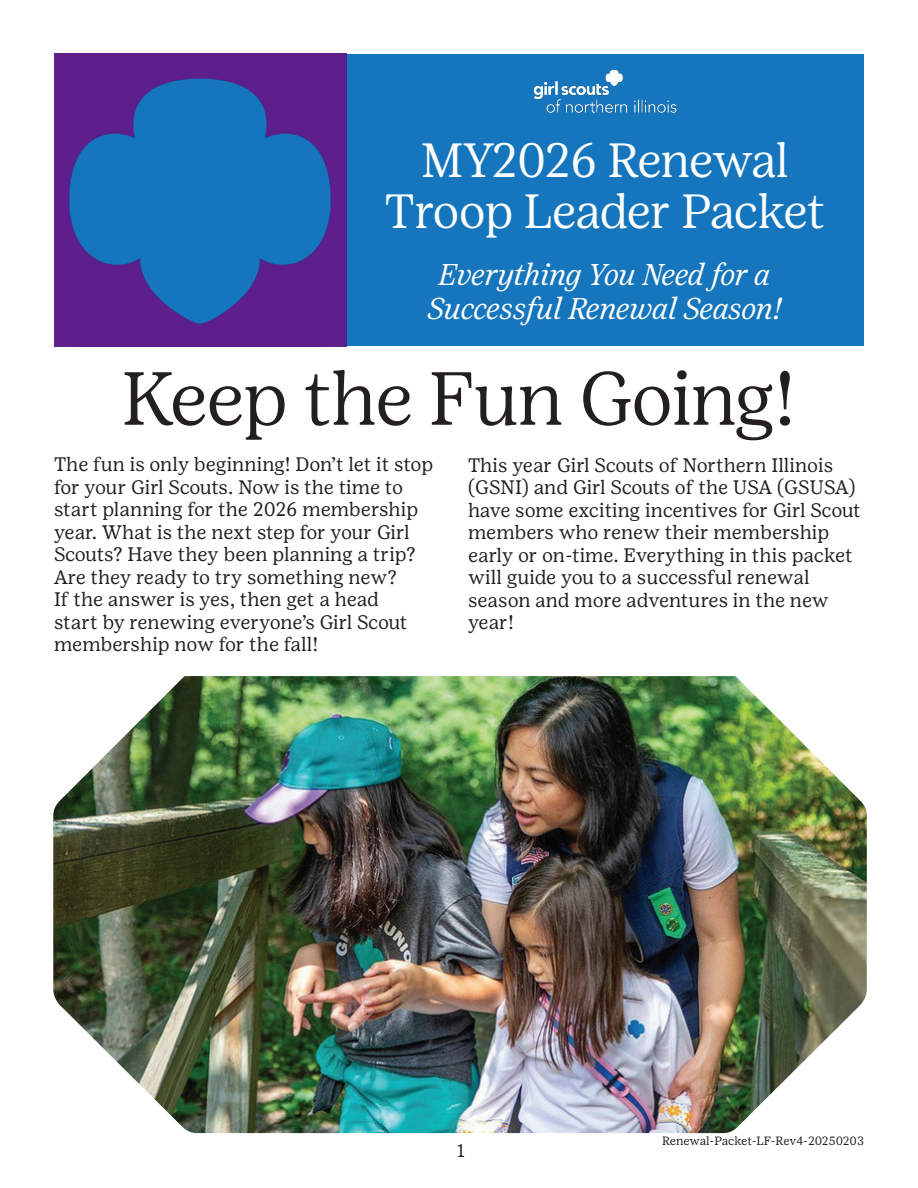
<style>
.page{position:relative;width:918px;height:1188px;background:#fff}
.page>*{position:absolute;margin:0;border:0;box-sizing:border-box;transform-origin:0 0}
.t1{font:300 75px "Girl Scout Display";color:#231f20}
.t2{font:300 48px "Girl Scout Display";letter-spacing:-.005em;color:#fff}
.t3{font:italic 300 30px "Girl Scout Display";color:#fff}
.t4{font:19.5px/22.5px "Girl Scout Text";letter-spacing:-.01em;color:#231f20}
.t5{font:18px "Girl Scout Text";color:#231f20}
.t6{font:12px "Girl Scout Text";letter-spacing:-.005em;color:#231f20}
</style>
<div class="page">
<div style="left:64px;top:54px;width:800px;height:292px;background:#1576bd"></div>
<img style="left:54px;top:54px;width:292px;height:292px">
<img style="left:533px;top:69px;width:144px;height:44px">
<img style="left:53px;top:676px;width:814px;height:457px">
<p class="t2" style="left:421px;top:133px;width:369px">MY2026 Renewal</p>
<p class="t2" style="left:385px;top:184px;width:442px">Troop Leader Packet</p>
<p class="t3" style="left:439px;top:257px;width:333px">Everything You Need for a</p>
<p class="t3" style="left:428px;top:292px;width:355px">Successful Renewal Season!</p>
<p class="t1" style="left:122px;top:356px;width:675px">Keep the Fun Going!</p>
<p class="t4" style="left:54px;top:453px;width:381px">The fun is only beginning! Don’t let it stop for your Girl Scouts. Now is the time to start planning for the 2026 membership year. What is the next step for your Girl Scouts? Have they been planning a trip?</p>
<p class="t4" style="left:54px;top:566px;width:355px">Are they ready to try something new?<br>If the answer is yes, then get a head start by renewing everyone’s Girl Scout membership now for the fall!</p>
<p class="t4" style="left:468px;top:454px;width:394px">This year Girl Scouts of Northern Illinois (GSNI) and Girl Scouts of the USA (GSUSA) have some exciting incentives for Girl Scout members who renew their membership early or on-time. Everything in this packet will guide you to a successful renewal season and more adventures in the new year!</p>
<p class="t5" style="left:457px;top:1141px;width:9px">1</p>
<p class="t6" style="left:662px;top:1134px;width:203px">Renewal-Packet-LF-Rev4-20250203</p>
</div>
